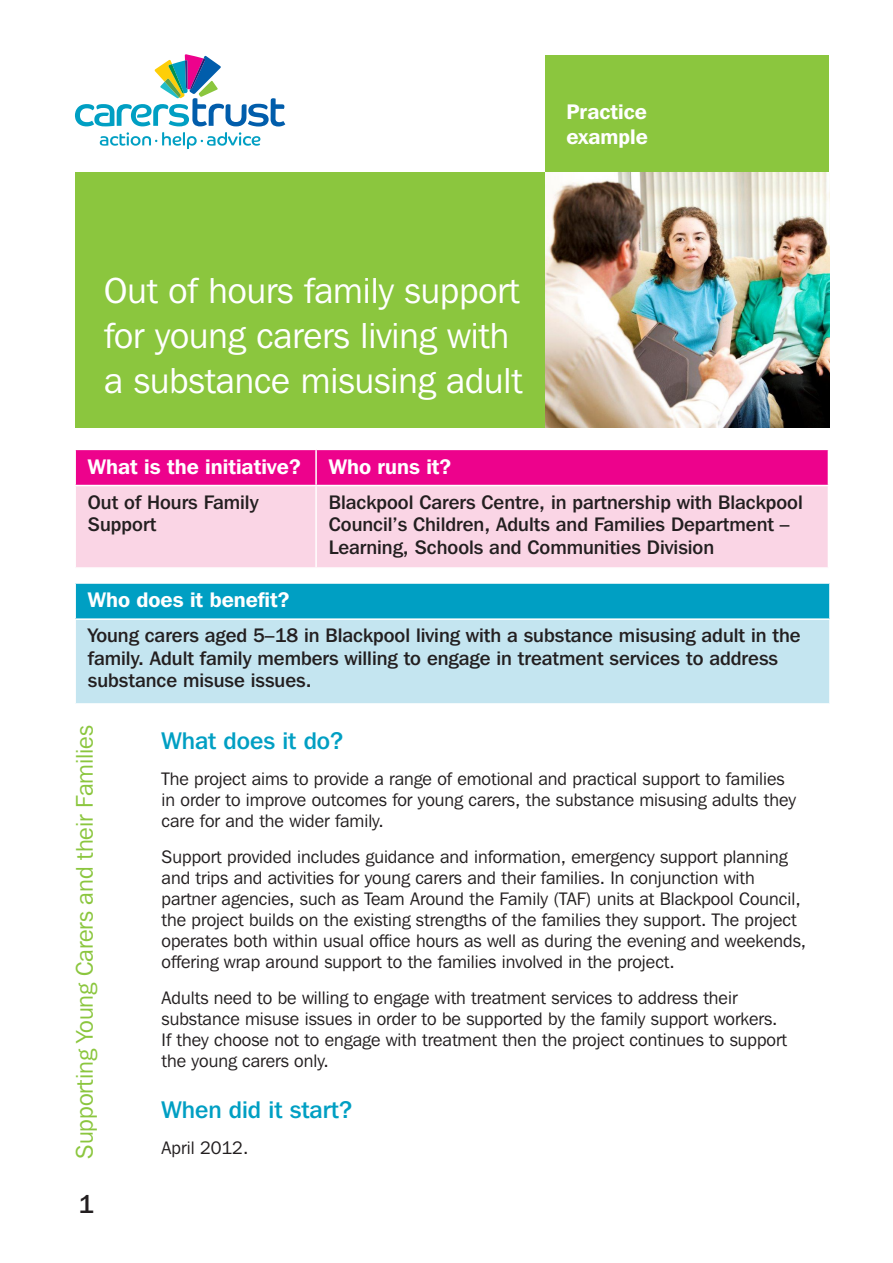
<style>
.page{position:relative;width:893px;height:1263px;background:#fff}
.page>*{position:absolute;margin:0;border:0;box-sizing:border-box;transform-origin:0 0}
.case_study_title{font:36px/45px "Franklin Gothic IT Cby BT";color:#fff}
.text{font:500 25.5px "Franklin Gothic IT Cby BT";color:#231f20}
.text-2{font:24px "Franklin Gothic IT Cby BT";letter-spacing:-.005em;color:#8bc63e}
._16pt_heads__turq_me{font:500 24px "Franklin Gothic IT Cby BT";color:#009fc3}
.table_heading_style{font:600 21px/25.5px "Franklin Gothic IT Cby BT";color:#fff}
.table_text_style{font:500 19.5px/22.5px "Franklin Gothic IT Cby BT";color:#231f20}
.text-3{font:18px/21px "Franklin Gothic IT Cby BT";color:#231f20}
</style>
<div class="page">
<div style="left:75px;top:172px;width:482px;height:255px;background:#8bc63e"></div>
<div style="left:546px;top:55px;width:283px;height:117px;background:#8bc63e"></div>
<svg style="left:75px;top:54px;width:210px;height:72px"></svg>
<svg style="left:100px;top:132px;width:160px;height:17px"></svg>
<img style="left:546px;top:172px;width:283px;height:255px">
<div style="left:76px;top:450px;width:752px;height:35px;background:#ed028c"></div>
<div style="left:76px;top:486px;width:752px;height:81px;background:#fad5e5"></div>
<hr style="left:315px;top:486px;width:2px;height:81px;background:#fff">
<hr style="left:315px;top:450px;width:2px;height:35px;background:#fff">
<div style="left:75px;top:583px;width:755px;height:36px;background:#009fc3"></div>
<div style="left:75px;top:619px;width:755px;height:85px;background:#c4e5f0"></div>
<hr style="left:74px;top:582px;width:757px;height:2px;background:#fff">
<hr style="left:74px;top:584px;width:2px;height:34px;background:#fff">
<hr style="left:829px;top:584px;width:2px;height:34px;background:#fff">
<hr style="left:74px;top:618px;width:757px;height:2px;background:#fff">
<hr style="left:74px;top:620px;width:2px;height:83px;background:#fff">
<hr style="left:829px;top:620px;width:2px;height:83px;background:#fff">
<hr style="left:74px;top:703px;width:757px;height:2px;background:#fff">
<p class="table_heading_style" style="left:567px;top:98px;width:83px">Practice example</p>
<p class="case_study_title" style="left:104px;top:267px;width:420px">Out of hours family support for young carers living with a substance misusing adult</p>
<p class="table_heading_style" style="left:88px;top:453px;width:215px">What is the initiative?</p>
<p class="table_heading_style" style="left:329px;top:453px;width:124px">Who runs it?</p>
<p class="table_text_style" style="left:88px;top:490px;width:172px">Out of Hours Family<br>Support</p>
<p class="table_text_style" style="left:329px;top:490px;width:475px">Blackpool Carers Centre, in partnership with Blackpool<br>Council’s Children, Adults and Families Department –<br>Learning, Schools and Communities Division</p>
<p class="table_heading_style" style="left:88px;top:587px;width:203px">Who does it benefit?</p>
<p class="table_text_style" style="left:88px;top:624px;width:714px">Young carers aged 5–18 in Blackpool living with a substance misusing adult in the family. Adult family members willing to engage in treatment services to address substance misuse issues.</p>
<p class="text-2" style="left:70px;top:1159px;width:435px;rotate:-90deg">Supporting Young Carers and their Families</p>
<p class="text" style="left:78px;top:1188px;width:17px">1</p>
<p class="_16pt_heads__turq_me" style="left:162px;top:725px;width:184px">What does it do?</p>
<p class="text-3" style="left:162px;top:767px;width:636px">The project aims to provide a range of emotional and practical support to families in order to improve outcomes for young carers, the substance misusing adults they care for and the wider family.</p>
<p class="text-3" style="left:162px;top:845px;width:646px">Support provided includes guidance and information, emergency support planning and trips and activities for young carers and their families. In conjunction with partner agencies, such as Team Around the Family (TAF) units at Blackpool Council, the project builds on the existing strengths of the families they support. The project operates both within usual office hours as well as during the evening and weekends, offering wrap around support to the families involved in the project.</p>
<p class="text-3" style="left:162px;top:986px;width:627px">Adults need to be willing to engage with treatment services to address their substance misuse issues in order to be supported by the family support workers.<br>If they choose not to engage with treatment then the project continues to support the young carers only.</p>
<p class="_16pt_heads__turq_me" style="left:162px;top:1094px;width:192px">When did it start?</p>
<p class="text-3" style="left:162px;top:1136px;width:88px">April 2012.</p>
</div>
